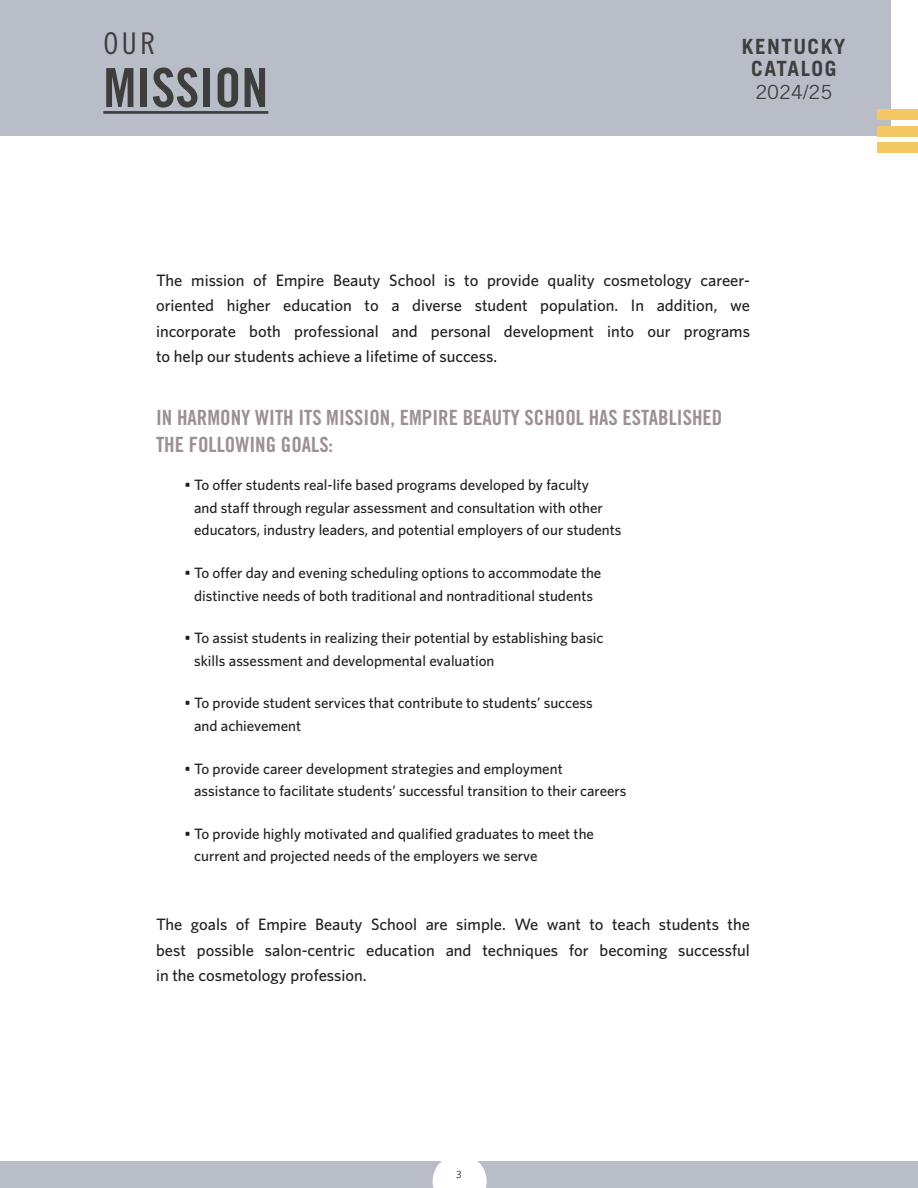
<style>
.page{position:relative;width:918px;height:1188px;background:#fff}
.page>*{position:absolute;margin:0;border:0;box-sizing:border-box;transform-origin:0 0}
.page_headline{font:54px "Trade Gothic LT Std Bd Cn 20";color:#3e3e3f}
.page_headline-2{font:30px "Trade Gothic LT Std Cn 18";color:#3e3e3f}
.t1{font:21px/27px "Trade Gothic LT Std Bd Cn 20";color:#9c9096}
.t2{font:700 21px/22.5px "Trade Gothic LT Std";letter-spacing:.07em;color:#3e3e3f;text-align:center}
.t3{font:19.5px "Trade Gothic LT Std";color:#3e3e3f}
.t4{font:500 16.5px/25.5px "Whitney";color:#231f20;text-align:justify}
.t5{font:500 15px/22.5px "Whitney";color:#231f20}
.t6{font:10.5px "Whitney";color:#231f20}
</style>
<div class="page">
<div style="left:0;top:1161px;width:918px;height:27px;background:#b9bdc7"></div>
<svg style="left:433px;top:1161px;width:54px;height:27px"></svg>
<div style="left:0;top:0;width:891px;height:136px;background:#b9bdc7"></div>
<div style="left:878px;top:126px;width:40px;height:10px;background:#f3c764"></div>
<div style="left:878px;top:109px;width:40px;height:11px;background:#f3c764"></div>
<div style="left:878px;top:143px;width:40px;height:10px;background:#f3c764"></div>
<hr style="left:103px;top:111px;width:165px;height:3px;background:#3e3e3f">
<p class="page_headline-2" style="left:103px;top:26px;width:54px">OUR</p>
<p class="page_headline" style="left:103px;top:55px;width:166px">MISSION</p>
<h3 class="t2" style="left:742px;top:35px;width:105px">KENTUCKY<br>CATALOG</h3>
<h3 class="t3" style="left:755px;top:80px;width:78px">2024/25</h3>
<p class="t4" style="left:156px;top:267px;width:595px">The mission of Empire Beauty School is to provide quality cosmetology career&shy;oriented higher education to a diverse student population. In addition, we incorporate both professional and personal development into our programs to help our students achieve a lifetime of success.</p>
<p class="t1" style="left:156px;top:404px;width:568px">IN HARMONY WITH ITS MISSION, EMPIRE BEAUTY SCHOOL HAS ESTABLISHED<br>THE FOLLOWING GOALS:</p>
<p class="t5" style="left:194px;top:474px;width:429px;text-indent:-10px">• To offer students real-life based programs developed by faculty<br>and staff through regular assessment and consultation with other educators, industry leaders, and potential employers of our students</p>
<p class="t5" style="left:185px;top:561px;width:418px;text-align:center">• To offer day and evening scheduling options to accommodate the distinctive needs of both traditional and nontraditional students</p>
<p class="t5" style="left:194px;top:627px;width:411px;text-indent:-10px">• To assist students in realizing their potential by establishing basic skills assessment and developmental evaluation</p>
<p class="t5" style="left:194px;top:692px;width:400px;text-indent:-10px">• To provide student services that contribute to students’ success and achievement</p>
<p class="t5" style="left:194px;top:757px;width:434px;text-indent:-10px">• To provide career development strategies and employment assistance to facilitate students’ successful transition to their careers</p>
<p class="t5" style="left:194px;top:822px;width:401px;text-indent:-10px">• To provide highly motivated and qualified graduates to meet the current and projected needs of the employers we serve</p>
<p class="t4" style="left:156px;top:912px;width:595px">The goals of Empire Beauty School are simple. We want to teach students the best possible salon-centric education and techniques for becoming successful in the cosmetology profession.</p>
<p class="t6" style="left:456px;top:1167px;width:7px">3</p>
</div>
